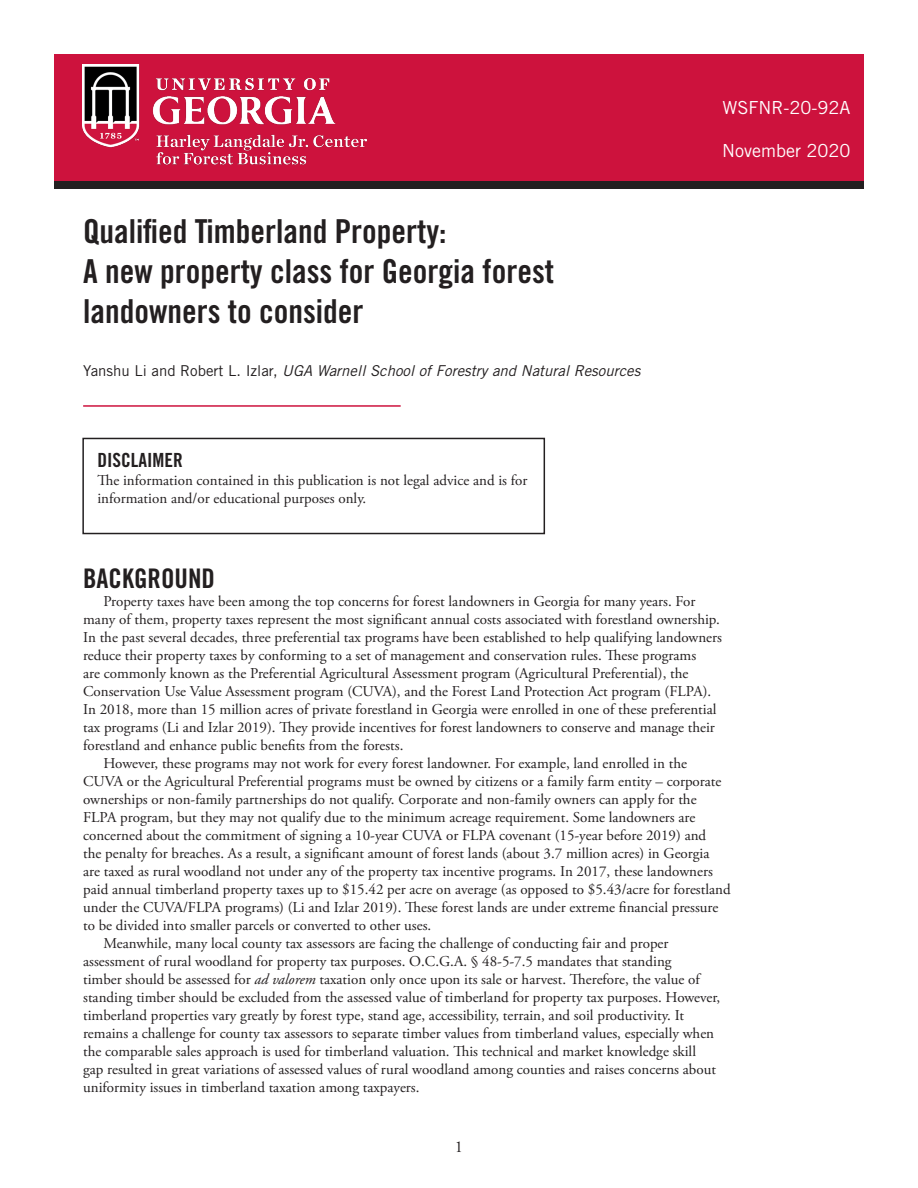
<style>
.page{position:relative;width:918px;height:1188px;background:#fff}
.page>*{position:absolute;margin:0;border:0;box-sizing:border-box;transform-origin:0 0}
.MAIN_HEADLINE_TRADE{font:33px/39.6px "Trade Gothic LT Std Bd Cn 20";color:#231f20}
.SUBHEAD_18_PT_TRADE{font:27px "Trade Gothic LT Std Bd Cn 20";color:#231f20}
.Subhead_in_body_text{font:19.5px "Trade Gothic LT Std Bd Cn 20";color:#231f20}
.Pub_Name_and_Date{font:18px "Trade Gothic LT Std";color:#fff}
.t1{font:16.5px "Adobe Garamond Pro";color:#231f20}
.Body_Text{font:15px/18px "Adobe Garamond Pro";color:#231f20}
.Byline{font:italic 15px "Trade Gothic LT Std";color:#231f20}
.s1{font-style:normal}
.s2{font-style:italic}
</style>
<div class="page">
<div style="left:54px;top:54px;width:810px;height:127px;background:#cd123d"></div>
<div style="left:54px;top:181px;width:810px;height:8px;background:#231f20"></div>
<hr style="left:83px;top:405px;width:318px;height:2px;background:#cd123d">
<div style="left:82px;top:438px;width:463px;height:96px;border:2px solid #231f20"></div>
<img style="left:83px;top:65px;width:283px;height:100px">
<p class="MAIN_HEADLINE_TRADE" style="left:83px;top:212px;width:365px">Qualified Timberland Property:</p>
<p class="MAIN_HEADLINE_TRADE" style="left:83px;top:251px;width:472px">A new property class for Georgia forest landowners to consider</p>
<p class="Byline" style="left:83px;top:362px;width:559px"><span class="s1">Yanshu Li and Robert L. Izlar,</span> UGA Warnell School of Forestry and Natural Resources</p>
<p class="Subhead_in_body_text" style="left:97px;top:448px;width:87px">DISCLAIMER</p>
<p class="Body_Text" style="left:97px;top:472px;width:432px">The information contained in this publication is not legal advice and is for information and/or educational purposes only.</p>
<p class="Pub_Name_and_Date" style="left:723px;top:97px;width:129px">WSFNR-20-92A</p>
<p class="Pub_Name_and_Date" style="left:722px;top:140px;width:130px">November 2020</p>
<p class="SUBHEAD_18_PT_TRADE" style="left:83px;top:562px;width:133px">BACKGROUND</p>
<p class="Body_Text" style="left:83px;top:592px;width:640px;text-indent:20px">Property taxes have been among the top concerns for forest landowners in Georgia for many years. For many of them, property taxes represent the most significant annual costs associated with forestland ownership.<br>In the past several decades, three preferential tax programs have been established to help qualifying landowners reduce their property taxes by conforming to a set of management and conservation rules. These programs<br>are commonly known as the Preferential Agricultural Assessment program (Agricultural Preferential), the Conservation Use Value Assessment program (CUVA), and the Forest Land Protection Act program (FLPA).<br>In 2018, more than 15 million acres of private forestland in Georgia were enrolled in one of these preferential tax programs (Li and Izlar 2019). They provide incentives for forest landowners to conserve and manage their forestland and enhance public benefits from the forests.</p>
<p class="Body_Text" style="left:83px;top:754px;width:649px;text-indent:20px">However, these programs may not work for every forest landowner. For example, land enrolled in the CUVA or the Agricultural Preferential programs must be owned by citizens or a family farm entity – corporate ownerships or non-family partnerships do not qualify. Corporate and non-family owners can apply for the FLPA program, but they may not qualify due to the minimum acreage requirement. Some landowners are concerned about the commitment of signing a 10-year CUVA or FLPA covenant (15-year before 2019) and<br>the penalty for breaches. As a result, a significant amount of forest lands (about 3.7 million acres) in Georgia<br>are taxed as rural woodland not under any of the property tax incentive programs. In 2017, these landowners paid annual timberland property taxes up to $15.42 per acre on average (as opposed to $5.43/acre for forestland under the CUVA/FLPA programs) (Li and Izlar 2019). These forest lands are under extreme financial pressure to be divided into smaller parcels or converted to other uses.</p>
<p class="Body_Text" style="left:83px;top:934px;width:639px;text-indent:20px">Meanwhile, many local county tax assessors are facing the challenge of conducting fair and proper assessment of rural woodland for property tax purposes. O.C.G.A. § 48-5-7.5 mandates that standing<br>timber should be assessed for <span class="s2">ad valorem</span> taxation only once upon its sale or harvest. Therefore, the value of standing timber should be excluded from the assessed value of timberland for property tax purposes. However, timberland properties vary greatly by forest type, stand age, accessibility, terrain, and soil productivity. It remains a challenge for county tax assessors to separate timber values from timberland values, especially when the comparable sales approach is used for timberland valuation. This technical and market knowledge skill<br>gap resulted in great variations of assessed values of rural woodland among counties and raises concerns about uniformity issues in timberland taxation among taxpayers.</p>
<p class="t1" style="left:455px;top:1137px;width:10px">1</p>
</div>
